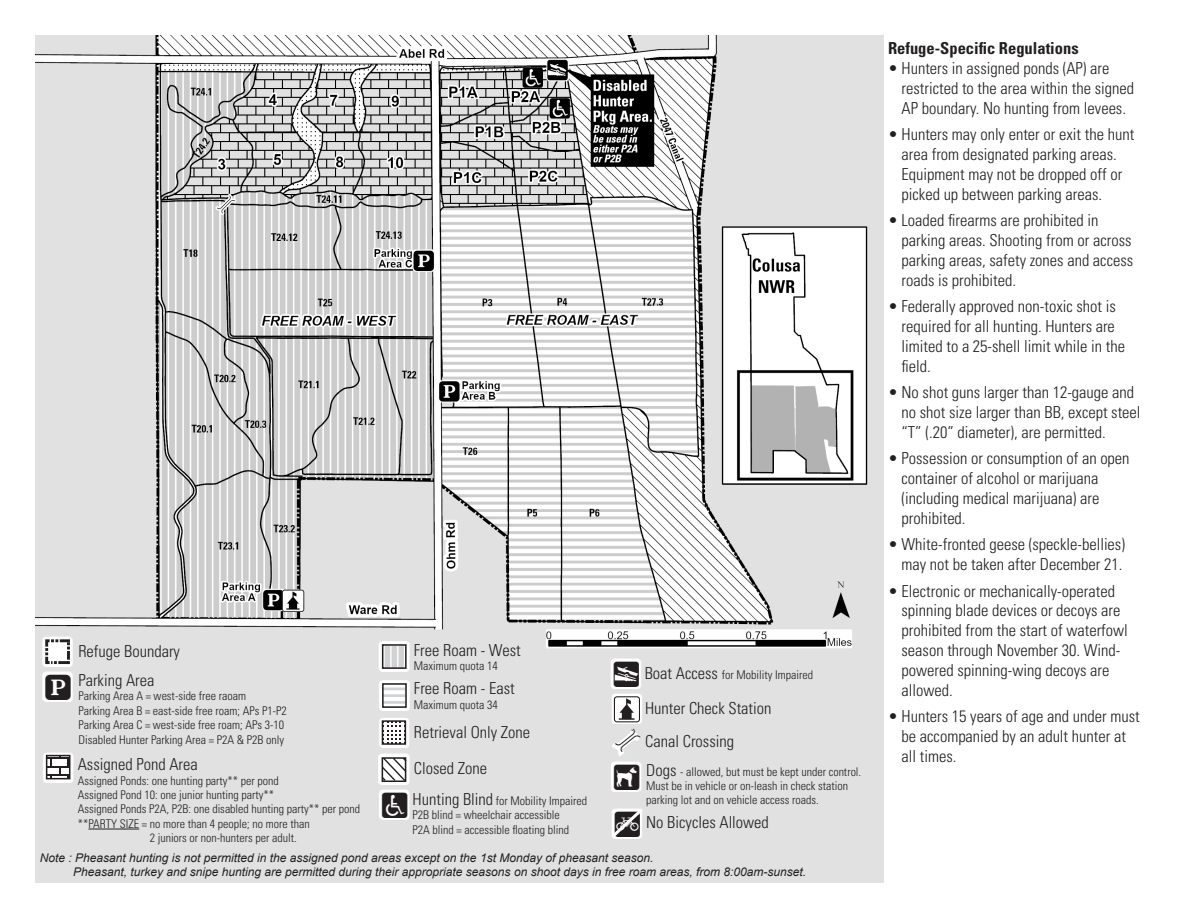
<style>
.page{position:relative;width:1188px;height:918px;background:#fff}
.page>*{position:absolute;margin:0;border:0;box-sizing:border-box;transform-origin:0 0}
.t1{font:31.5px "ESRIUS Forestry 1";color:#fff}
.t2{font:30.9px "ESRIUS Forestry 1";color:#fff}
.t3{font:30.3px/35px "ESRIUS Forestry 1";color:#fff}
.t4{font:30.15px "ESRIUS Forestry 1";color:#fff}
.p-Bullets{font:300 condensed 16.5px/19.8px "Univers LT Std";color:#231f20}
.H3-Section_Titles{font:700 condensed 16.5px "Univers LT Std";color:#231f20}
.t5{font:300 condensed 12px/14.4px "Univers LT Std";color:#231f20}
.t6{font:italic 12px/14.4px "Arial";color:#231f20}
.s1{font-size:25.35px;color:#231f20}
.s2{font-size:16.5px}
.s3{font-family:"ESRIUS Forestry 1";font-weight:400;font-stretch:normal;font-size:30.3px;color:#fff}
.s4{font-family:"ESRIUS Forestry 1";font-weight:400;font-stretch:normal;font-size:25.35px}
</style>
<div class="page">
<img style="left:36px;top:36px;width:847px;height:846px">
<hr style="left:88px;top:829px;width:51px;height:1px;background:#231f20">
<svg style="left:44px;top:638px;width:27px;height:27px"></svg>
<svg style="left:49px;top:759px;width:18px;height:17px"></svg>
<div style="left:46px;top:755px;width:24px;height:24px;border:2px solid #231f20"></div>
<hr style="left:47px;top:757px;width:23px;height:2px;background:#231f20">
<svg style="left:385px;top:723px;width:18px;height:19px"></svg>
<div style="left:382px;top:720px;width:24px;height:25px;border:2px solid #231f20"></div>
<svg style="left:380px;top:756px;width:28px;height:27px"></svg>
<svg style="left:614px;top:696px;width:26px;height:26px"></svg>
<svg style="left:610px;top:805px;width:36px;height:35px"></svg>
<hr style="left:383px;top:701px;width:23px;height:3px;background:#d1d2d4">
<hr style="left:383px;top:694px;width:23px;height:3px;background:#d1d2d4">
<hr style="left:383px;top:688px;width:23px;height:2px;background:#d1d2d4">
<div style="left:382px;top:683px;width:25px;height:25px;border:2px solid #231f20"></div>
<div style="left:385px;top:646px;width:5px;height:22px;background:#d1d2d4"></div>
<div style="left:392px;top:646px;width:5px;height:22px;background:#d1d2d4"></div>
<div style="left:398px;top:646px;width:6px;height:22px;background:#d1d2d4"></div>
<div style="left:382px;top:644px;width:25px;height:25px;border:2px solid #231f20"></div>
<svg style="left:613px;top:729px;width:28px;height:27px"></svg>
<h3 class="t3" style="left:42px;top:642px;width:32px">! !<span class="s1">j</span></h3>
<p class="p-Bullets" style="left:78px;top:637px;width:103px;line-height:29px">Refuge Boundary<br>Parking Area</p>
<p class="t5" style="left:78px;top:689px;width:210px">Parking Area A = west-side free raoam<br>Parking Area B = east-side free roam; APs P1-P2<br>Parking Area C = west-side free roam; APs 3-10<br>Disabled Hunter Parking Area = P2A &amp; P2B only</p>
<p class="p-Bullets" style="left:78px;top:755px;width:122px">Assigned Pond Area</p>
<p class="t5" style="left:78px;top:773px;width:203px">Assigned Ponds: one hunting party** per pond</p>
<p class="t5" style="left:78px;top:788px;width:198px">Assigned Pond 10: one junior hunting party**</p>
<p class="t5" style="left:78px;top:802px;width:284px">Assigned Ponds P2A, P2B: one disabled hunting party** per pond</p>
<p class="t5" style="left:78px;top:816px;width:234px">**PARTY SIZE = no more than 4 people; no more than</p>
<p class="t5" style="left:150px;top:831px;width:149px">2 juniors or non-hunters per adult.</p>
<h3 class="t3" style="left:43px;top:758px;width:32px">!</h3>
<h2 class="t2" style="left:379px;top:641px;width:32px">!</h2>
<p class="p-Bullets" style="left:414px;top:640px;width:108px">Free Roam - West</p>
<p class="t5" style="left:414px;top:659px;width:85px">Maximum quota 14</p>
<h2 class="t2" style="left:379px;top:680px;width:32px">!</h2>
<p class="p-Bullets" style="left:414px;top:679px;width:102px">Free Roam - East</p>
<p class="t5" style="left:414px;top:697px;width:85px">Maximum quota 34</p>
<h3 class="t4" style="left:379px;top:718px;width:32px">!</h3>
<h1 class="t1" style="left:378px;top:754px;width:33px">!</h1>
<p class="p-Bullets" style="left:414px;top:722px;width:118px">Retrieval Only Zone</p>
<p class="p-Bullets" style="left:414px;top:758px;width:75px">Closed Zone</p>
<h3 class="t3" style="left:379px;top:792px;width:32px">!<span class="s1">b</span></h3>
<p class="t5" style="left:413px;top:794px;width:176px"><span class="s2">Hunting Blind</span> for Mobility Impaired<br>P2B blind = wheelchair accessible<br>P2A blind = accessible floating blind</p>
<h3 class="t3" style="left:611px;top:661px;width:32px">!<span class="s1">y</span></h3>
<p class="t5" style="left:645px;top:668px;width:170px"><span class="s2">Boat Access</span> for Mobility Impaired</p>
<p class="p-Bullets" style="left:612px;top:699px;width:161px"><span class="s3">!</span> Hunter Check Station</p>
<p class="p-Bullets" style="left:645px;top:731px;width:90px">Canal Crossing</p>
<h3 class="t3" style="left:611px;top:764px;width:32px">!<span class="s1">Í</span></h3>
<p class="t5" style="left:646px;top:764px;width:217px"><span class="s2">Dogs</span> - allowed, but must be kept under control.<br>Must be in vehicle or on-leash in check station parking lot and on vehicle access roads.</p>
<p class="p-Bullets" style="left:612px;top:812px;width:159px"><span class="s3">!</span><span class="s4">G</span> No Bicycles Allowed</p>
<p class="t6" style="left:73px;top:850px;width:735px;text-indent:-33px">Note : Pheasant hunting is not permitted in the assigned pond areas except on the 1st Monday of pheasant season.<br>Pheasant, turkey and snipe hunting are permitted during their appropriate seasons on shoot days in free roam areas, from 8:00am-sunset.</p>
<h3 class="H3-Section_Titles" style="left:888px;top:38px;width:192px">Refuge-Specific Regulations</h3>
<p class="p-Bullets" style="left:902px;top:58px;width:234px;text-indent:-14px">• Hunters in assigned ponds (AP) are restricted to the area within the signed<br>AP boundary. No hunting from levees.</p>
<p class="p-Bullets" style="left:902px;top:125px;width:234px;text-indent:-14px">• Hunters may only enter or exit the hunt area from designated parking areas.<br>Equipment may not be dropped off or picked up between parking areas.</p>
<p class="p-Bullets" style="left:902px;top:211px;width:233px;text-indent:-14px">• Loaded firearms are prohibited in parking areas. Shooting from or across parking areas, safety zones and access roads is prohibited.</p>
<p class="p-Bullets" style="left:902px;top:296px;width:225px;text-indent:-14px">• Federally approved non-toxic shot is required for all hunting. Hunters are limited to a 25-shell limit while in the field.</p>
<p class="p-Bullets" style="left:902px;top:382px;width:241px;text-indent:-14px">• No shot guns larger than 12-gauge and no shot size larger than BB, except steel “T” (.20” diameter), are permitted.</p>
<p class="p-Bullets" style="left:902px;top:449px;width:230px;text-indent:-14px">• Possession or consumption of an open container of alcohol or marijuana (including medical marijuana) are prohibited.</p>
<p class="p-Bullets" style="left:888px;top:535px;width:239px;text-align:right">• White-fronted geese (speckle-bellies) may not be taken after December 21.</p>
<p class="p-Bullets" style="left:902px;top:581px;width:228px;text-indent:-14px">• Electronic or mechanically-operated spinning blade devices or decoys are prohibited from the start of waterfowl season through November 30. Wind&shy;powered spinning-wing decoys are allowed.</p>
<p class="p-Bullets" style="left:902px;top:706px;width:240px;text-indent:-14px">• Hunters 15 years of age and under must be accompanied by an adult hunter at all times.</p>
</div>
